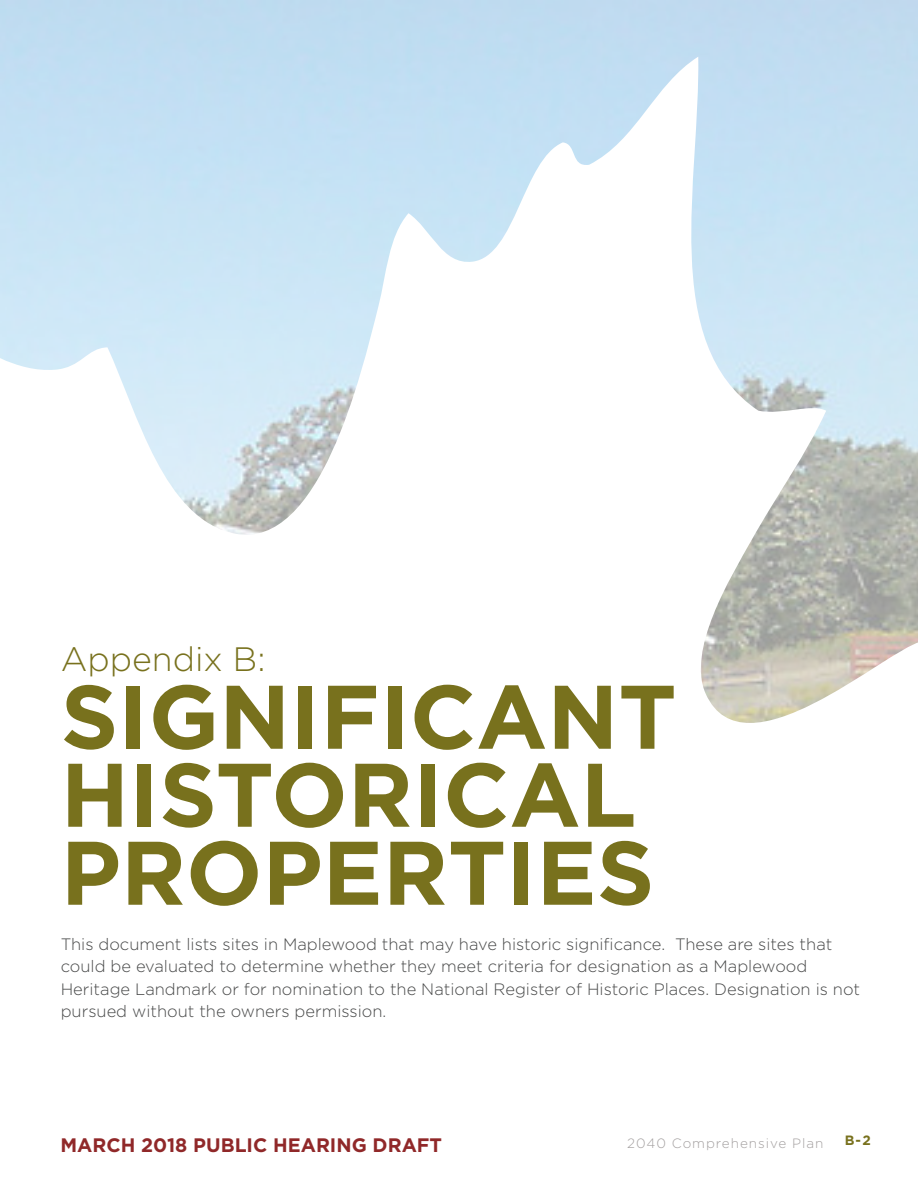
<style>
.page{position:relative;width:918px;height:1188px;background:#fff}
.page>*{position:absolute;margin:0;border:0;box-sizing:border-box;transform-origin:0 0}
.Chapter_Name{font:700 90px/78px "Gotham";color:#78711d}
.Chapter_Number{font:300 33.9px "Gotham";color:#78711d}
.t1{font:700 19.5px "Gotham";color:#902829}
.Chapter_Cover_Text{font:300 16.5px/22.5px "Gotham";color:#484949}
.Page_Footer{font:300 13.5px "Gotham";letter-spacing:.07em;color:#a4a0a0}
.t2{font:700 13.5px "Gotham";color:#78711d}
</style>
<div class="page">
<img style="left:0;top:0;width:918px;height:723px">
<p class="Chapter_Number" style="left:61px;top:640px;width:206px">Appendix B:</p>
<p class="Chapter_Name" style="left:61px;top:676px;width:617px">SIGNIFICANT<br>HISTORICAL<br>PROPERTIES</p>
<p class="Chapter_Cover_Text" style="left:61px;top:932px;width:801px">This document lists sites in Maplewood that may have historic significance. These are sites that could be evaluated to determine whether they meet criteria for designation as a Maplewood Heritage Landmark or for nomination to the National Register of Historic Places. Designation is not pursued without the owners permission.</p>
<p class="t1" style="left:60px;top:1134px;width:383px">MARCH 2018 PUBLIC HEARING DRAFT</p>
<p class="Page_Footer" style="left:627px;top:1136px;width:198px">2040 Comprehensive Plan</p>
<p class="t2" style="left:844px;top:1133px;width:28px">B-2</p>
</div>
